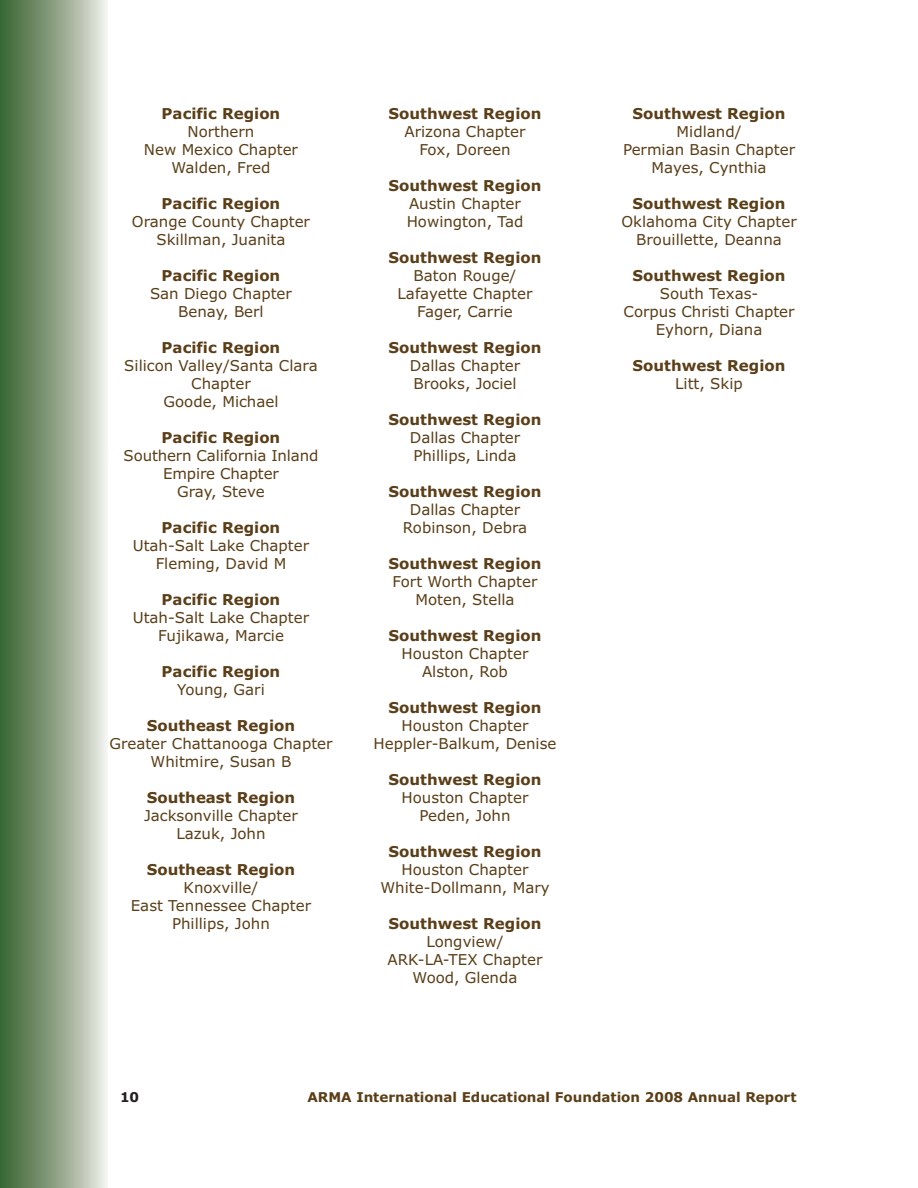
<style>
.page{position:relative;width:918px;height:1188px;background:#fff}
.page>*{position:absolute;margin:0;border:0;box-sizing:border-box;transform-origin:0 0}
.t1{font:15px/18px "Verdana";color:#5a3e18;text-align:center}
.t2{font:700 15px "Verdana";color:#5a3e18}
.t3{font:700 13.5px "Verdana";color:#5a3e18}
.t4{font:700 13.5px "Verdana";color:#231f20}
</style>
<div class="page">
<div style="left:0;top:0;width:108px;height:1188px;background:linear-gradient(to right,#325e2a,#eae9e3)"></div>
<p class="t2" style="left:162px;top:106px;width:120px">Pacific Region</p>
<p class="t1" style="left:144px;top:123px;width:156px">Northern<br>New Mexico Chapter<br>Walden, Fred</p>
<p class="t2" style="left:162px;top:196px;width:120px">Pacific Region</p>
<p class="t1" style="left:132px;top:213px;width:180px">Orange County Chapter<br>Skillman, Juanita</p>
<p class="t2" style="left:162px;top:268px;width:120px">Pacific Region</p>
<p class="t1" style="left:150px;top:285px;width:143px">San Diego Chapter<br>Benay, Berl</p>
<p class="t2" style="left:162px;top:340px;width:120px">Pacific Region</p>
<p class="t1" style="left:124px;top:357px;width:195px">Silicon Valley/Santa Clara<br>Chapter<br>Goode, Michael</p>
<p class="t2" style="left:162px;top:430px;width:120px">Pacific Region</p>
<p class="t1" style="left:124px;top:447px;width:196px">Southern California Inland<br>Empire Chapter<br>Gray, Steve</p>
<p class="t2" style="left:162px;top:520px;width:120px">Pacific Region</p>
<p class="t1" style="left:133px;top:537px;width:178px">Utah-Salt Lake Chapter<br>Fleming, David M</p>
<p class="t2" style="left:162px;top:592px;width:120px">Pacific Region</p>
<p class="t1" style="left:133px;top:609px;width:178px">Utah-Salt Lake Chapter<br>Fujikawa, Marcie</p>
<p class="t2" style="left:162px;top:664px;width:120px">Pacific Region</p>
<p class="t1" style="left:177px;top:681px;width:89px">Young, Gari</p>
<p class="t2" style="left:147px;top:718px;width:150px">Southeast Region</p>
<p class="t1" style="left:109px;top:735px;width:225px">Greater Chattanooga Chapter<br>Whitmire, Susan B</p>
<p class="t2" style="left:147px;top:790px;width:150px">Southeast Region</p>
<p class="t1" style="left:144px;top:807px;width:155px">Jacksonville Chapter<br>Lazuk, John</p>
<p class="t2" style="left:147px;top:862px;width:150px">Southeast Region</p>
<p class="t1" style="left:131px;top:879px;width:182px">Knoxville/<br>East Tennessee Chapter<br>Phillips, John</p>
<p class="t2" style="left:389px;top:106px;width:154px">Southwest Region</p>
<p class="t1" style="left:405px;top:123px;width:123px">Arizona Chapter<br>Fox, Doreen</p>
<p class="t2" style="left:389px;top:178px;width:154px">Southwest Region</p>
<p class="t1" style="left:407px;top:195px;width:118px;text-align:left">Austin Chapter<br>Howington, Tad</p>
<p class="t2" style="left:389px;top:250px;width:154px">Southwest Region</p>
<p class="t1" style="left:398px;top:267px;width:136px">Baton Rouge/<br>Lafayette Chapter<br>Fager, Carrie</p>
<p class="t2" style="left:389px;top:340px;width:154px">Southwest Region</p>
<p class="t1" style="left:410px;top:357px;width:112px;text-align:left">Dallas Chapter<br>Brooks, Jociel</p>
<p class="t2" style="left:389px;top:412px;width:154px">Southwest Region</p>
<p class="t1" style="left:410px;top:429px;width:112px;text-align:left">Dallas Chapter<br>Phillips, Linda</p>
<p class="t2" style="left:389px;top:484px;width:154px">Southwest Region</p>
<p class="t1" style="left:403px;top:501px;width:126px">Dallas Chapter<br>Robinson, Debra</p>
<p class="t2" style="left:389px;top:556px;width:154px">Southwest Region</p>
<p class="t1" style="left:393px;top:573px;width:146px">Fort Worth Chapter<br>Moten, Stella</p>
<p class="t2" style="left:389px;top:628px;width:154px">Southwest Region</p>
<p class="t1" style="left:402px;top:645px;width:129px">Houston Chapter<br>Alston, Rob</p>
<p class="t2" style="left:389px;top:700px;width:154px">Southwest Region</p>
<p class="t1" style="left:374px;top:717px;width:184px">Houston Chapter<br>Heppler-Balkum, Denise</p>
<p class="t2" style="left:389px;top:772px;width:154px">Southwest Region</p>
<p class="t1" style="left:402px;top:789px;width:129px">Houston Chapter<br>Peden, John</p>
<p class="t2" style="left:389px;top:844px;width:154px">Southwest Region</p>
<p class="t1" style="left:380px;top:861px;width:171px">Houston Chapter<br>White-Dollmann, Mary</p>
<p class="t2" style="left:389px;top:916px;width:154px">Southwest Region</p>
<p class="t1" style="left:388px;top:933px;width:156px">Longview/<br>ARK-LA-TEX Chapter<br>Wood, Glenda</p>
<p class="t2" style="left:633px;top:106px;width:154px">Southwest Region</p>
<p class="t1" style="left:623px;top:123px;width:174px">Midland/<br>Permian Basin Chapter<br>Mayes, Cynthia</p>
<p class="t2" style="left:633px;top:196px;width:154px">Southwest Region</p>
<p class="t1" style="left:621px;top:213px;width:177px">Oklahoma City Chapter<br>Brouillette, Deanna</p>
<p class="t2" style="left:633px;top:268px;width:154px">Southwest Region</p>
<p class="t1" style="left:624px;top:285px;width:173px">South Texas-<br>Corpus Christi Chapter<br>Eyhorn, Diana</p>
<p class="t2" style="left:633px;top:358px;width:154px">Southwest Region</p>
<p class="t1" style="left:675px;top:375px;width:69px">Litt, Skip</p>
<p class="t4" style="left:120px;top:1090px;width:21px">10</p>
<p class="t3" style="left:307px;top:1090px;width:491px">ARMA International Educational Foundation 2008 Annual Report</p>
</div>
